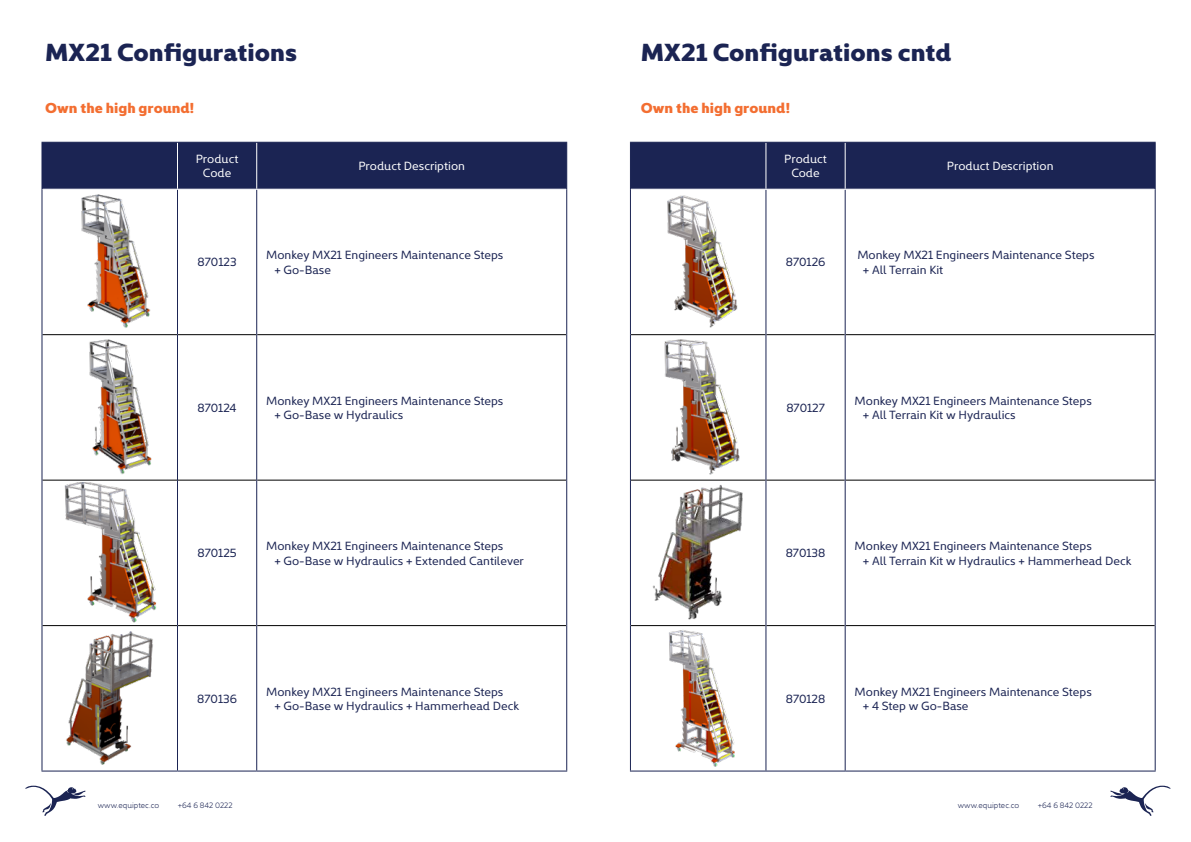
<style>
.page{position:relative;width:1191px;height:842px;background:#fff}
.page>*{position:absolute;margin:0;border:0;box-sizing:border-box;transform-origin:0 0}
.t1{font:900 25px "Kyrial Display Pro";color:#1b2453}
.t2{font:900 14.6px "Kyrial Display Pro";color:#f36e31}
.t3{font:12px/14.4px "Kyrial Display Pro";color:#1b2453}
.t4{font:12px/14.4px "Kyrial Display Pro";color:#fff;text-align:center}
.t5{font:300 8px "Kyrial Display Pro";color:#1b2453}
</style>
<div class="page">
<svg style="left:1110px;top:786px;width:60px;height:30px"></svg>
<svg style="left:25px;top:786px;width:61px;height:30px"></svg>
<div style="left:42px;top:143px;width:524px;height:46px;background:#1b2453"></div>
<svg style="left:42px;top:335px;width:524px;height:145px"></svg>
<hr style="left:42px;top:334px;width:135px;height:1px;background:#000">
<hr style="left:178px;top:334px;width:78px;height:1px;background:#000">
<hr style="left:257px;top:334px;width:309px;height:1px;background:#000">
<hr style="left:42px;top:480px;width:135px;height:1px;background:#000">
<hr style="left:178px;top:480px;width:78px;height:1px;background:#000">
<hr style="left:257px;top:480px;width:309px;height:1px;background:#000">
<hr style="left:42px;top:625px;width:135px;height:1px;background:#000">
<hr style="left:178px;top:625px;width:78px;height:1px;background:#000">
<hr style="left:257px;top:625px;width:309px;height:1px;background:#000">
<hr style="left:41px;top:770px;width:136px;height:1px;background:#1b2453">
<hr style="left:177px;top:770px;width:80px;height:1px;background:#1b2453">
<hr style="left:257px;top:770px;width:310px;height:1px;background:#1b2453">
<hr style="left:41px;top:189px;width:1px;height:146px;background:#1b2453">
<hr style="left:177px;top:190px;width:1px;height:145px;background:#1b2453">
<hr style="left:256px;top:190px;width:1px;height:145px;background:#1b2453">
<hr style="left:566px;top:189px;width:1px;height:146px;background:#1b2453">
<hr style="left:41px;top:335px;width:1px;height:145px;background:#1b2453">
<hr style="left:177px;top:335px;width:1px;height:145px;background:#1b2453">
<hr style="left:256px;top:335px;width:1px;height:145px;background:#1b2453">
<hr style="left:566px;top:335px;width:1px;height:145px;background:#1b2453">
<hr style="left:41px;top:480px;width:1px;height:146px;background:#1b2453">
<hr style="left:177px;top:480px;width:1px;height:146px;background:#1b2453">
<hr style="left:256px;top:480px;width:1px;height:146px;background:#1b2453">
<hr style="left:566px;top:480px;width:1px;height:146px;background:#1b2453">
<hr style="left:41px;top:626px;width:1px;height:144px;background:#1b2453">
<hr style="left:177px;top:626px;width:1px;height:144px;background:#1b2453">
<hr style="left:256px;top:626px;width:1px;height:144px;background:#1b2453">
<hr style="left:566px;top:626px;width:1px;height:144px;background:#1b2453">
<hr style="left:177px;top:143px;width:1px;height:46px;background:#fff">
<hr style="left:256px;top:143px;width:1px;height:46px;background:#fff">
<hr style="left:41px;top:142px;width:136px;height:1px;background:#1b2453">
<hr style="left:41px;top:143px;width:1px;height:46px;background:#1b2453">
<hr style="left:177px;top:142px;width:80px;height:1px;background:#1b2453">
<hr style="left:257px;top:142px;width:310px;height:1px;background:#1b2453">
<hr style="left:566px;top:143px;width:1px;height:46px;background:#1b2453">
<div style="left:631px;top:143px;width:523px;height:46px;background:#1b2453"></div>
<svg style="left:631px;top:335px;width:523px;height:435px"></svg>
<hr style="left:631px;top:334px;width:134px;height:1px;background:#000">
<hr style="left:766px;top:334px;width:78px;height:1px;background:#000">
<hr style="left:845px;top:334px;width:309px;height:1px;background:#000">
<hr style="left:631px;top:480px;width:134px;height:1px;background:#000">
<hr style="left:766px;top:480px;width:78px;height:1px;background:#000">
<hr style="left:845px;top:480px;width:309px;height:1px;background:#000">
<hr style="left:631px;top:625px;width:134px;height:1px;background:#000">
<hr style="left:766px;top:625px;width:78px;height:1px;background:#000">
<hr style="left:845px;top:625px;width:309px;height:1px;background:#000">
<hr style="left:630px;top:770px;width:136px;height:1px;background:#1b2453">
<hr style="left:766px;top:770px;width:79px;height:1px;background:#1b2453">
<hr style="left:845px;top:770px;width:310px;height:1px;background:#1b2453">
<hr style="left:630px;top:189px;width:1px;height:146px;background:#1b2453">
<hr style="left:765px;top:190px;width:1px;height:145px;background:#1b2453">
<hr style="left:844px;top:190px;width:1px;height:145px;background:#1b2453">
<hr style="left:1154px;top:189px;width:1px;height:146px;background:#1b2453">
<hr style="left:630px;top:335px;width:1px;height:145px;background:#1b2453">
<hr style="left:765px;top:335px;width:1px;height:145px;background:#1b2453">
<hr style="left:844px;top:335px;width:1px;height:145px;background:#1b2453">
<hr style="left:1154px;top:335px;width:1px;height:145px;background:#1b2453">
<hr style="left:630px;top:480px;width:1px;height:146px;background:#1b2453">
<hr style="left:765px;top:480px;width:1px;height:146px;background:#1b2453">
<hr style="left:844px;top:480px;width:1px;height:146px;background:#1b2453">
<hr style="left:1154px;top:480px;width:1px;height:146px;background:#1b2453">
<hr style="left:630px;top:626px;width:1px;height:144px;background:#1b2453">
<hr style="left:765px;top:626px;width:1px;height:144px;background:#1b2453">
<hr style="left:844px;top:626px;width:1px;height:144px;background:#1b2453">
<hr style="left:1154px;top:626px;width:1px;height:144px;background:#1b2453">
<hr style="left:765px;top:143px;width:1px;height:46px;background:#fff">
<hr style="left:844px;top:143px;width:1px;height:46px;background:#fff">
<hr style="left:630px;top:142px;width:136px;height:1px;background:#1b2453">
<hr style="left:630px;top:143px;width:1px;height:46px;background:#1b2453">
<hr style="left:766px;top:142px;width:79px;height:1px;background:#1b2453">
<hr style="left:845px;top:142px;width:310px;height:1px;background:#1b2453">
<hr style="left:1154px;top:143px;width:1px;height:46px;background:#1b2453">
<img style="left:81px;top:194px;width:70px;height:134px">
<img style="left:61px;top:337px;width:97px;height:140px">
<img style="left:64px;top:483px;width:93px;height:140px">
<img style="left:667px;top:195px;width:71px;height:133px">
<img style="left:650px;top:337px;width:96px;height:139px">
<img style="left:650px;top:628px;width:96px;height:139px">
<img style="left:66px;top:631px;width:87px;height:134px">
<img style="left:650px;top:483px;width:96px;height:138px">
<h1 class="t1" style="left:45px;top:33px;width:253px">MX21 Configurations</h1>
<p class="t2" style="left:45px;top:97px;width:151px">Own the high ground!</p>
<h1 class="t1" style="left:641px;top:33px;width:312px">MX21 Configurations cntd</h1>
<p class="t2" style="left:641px;top:97px;width:151px">Own the high ground!</p>
<p class="t4" style="left:196px;top:151px;width:44px">Product<br>Code</p>
<p class="t4" style="left:358px;top:158px;width:108px">Product Description</p>
<p class="t4" style="left:784px;top:151px;width:44px">Product<br>Code</p>
<p class="t4" style="left:946px;top:158px;width:108px">Product Description</p>
<p class="t3" style="left:198px;top:254px;width:40px">870123</p>
<p class="t3" style="left:274px;top:247px;width:230px;text-indent:-8px">Monkey MX21 Engineers Maintenance Steps + Go-Base</p>
<p class="t3" style="left:785px;top:254px;width:41px">870126</p>
<p class="t3" style="left:863px;top:247px;width:233px;text-indent:-5px">Monkey MX21 Engineers Maintenance Steps + All Terrain Kit</p>
<p class="t3" style="left:197px;top:400px;width:41px">870124</p>
<p class="t3" style="left:274px;top:393px;width:230px;text-indent:-8px">Monkey MX21 Engineers Maintenance Steps + Go-Base w Hydraulics</p>
<p class="t3" style="left:786px;top:400px;width:40px">870127</p>
<p class="t3" style="left:863px;top:393px;width:230px;text-indent:-8px">Monkey MX21 Engineers Maintenance Steps + All Terrain Kit w Hydraulics</p>
<p class="t3" style="left:197px;top:545px;width:41px">870125</p>
<p class="t3" style="left:274px;top:538px;width:251px;text-indent:-8px">Monkey MX21 Engineers Maintenance Steps<br>+ Go-Base w Hydraulics + Extended Cantilever</p>
<p class="t3" style="left:785px;top:545px;width:41px">870138</p>
<p class="t3" style="left:863px;top:538px;width:270px;text-indent:-8px">Monkey MX21 Engineers Maintenance Steps<br>+ All Terrain Kit w Hydraulics + Hammerhead Deck</p>
<p class="t3" style="left:197px;top:691px;width:41px">870136</p>
<p class="t3" style="left:274px;top:684px;width:246px;text-indent:-8px">Monkey MX21 Engineers Maintenance Steps<br>+ Go-Base w Hydraulics + Hammerhead Deck</p>
<p class="t3" style="left:785px;top:691px;width:41px">870128</p>
<p class="t3" style="left:863px;top:684px;width:230px;text-indent:-8px">Monkey MX21 Engineers Maintenance Steps + 4 Step w Go-Base</p>
<p class="t5" style="left:98px;top:799px;width:63px">www.equiptec.co</p>
<p class="t5" style="left:178px;top:799px;width:56px">+64 6 842 0222</p>
<p class="t5" style="left:958px;top:799px;width:63px">www.equiptec.co</p>
<p class="t5" style="left:1038px;top:799px;width:56px">+64 6 842 0222</p>
</div>
